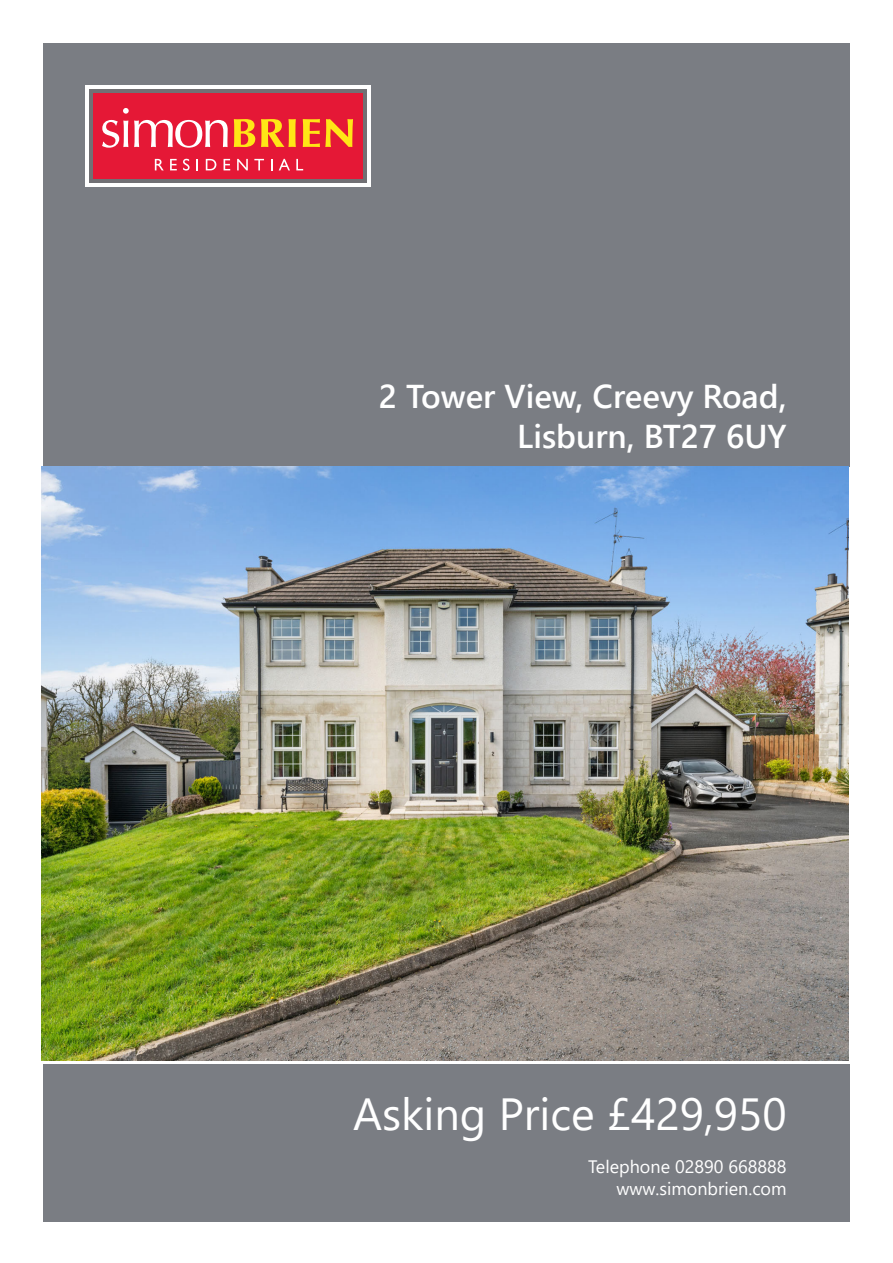
<style>
.page{position:relative;width:893px;height:1263px;background:#fff}
.page>*{position:absolute;margin:0;border:0;box-sizing:border-box;transform-origin:0 0}
._4-Front_Cover_Price{font:45px "Segoe UI";color:#fff}
._5-Front_Cover_Prop{font:600 33px "Segoe UI";color:#fff}
._7-Front_Cover_Conta{font:18px "Segoe UI";color:#fff}
</style>
<div class="page">
<div style="left:43px;top:43px;width:807px;height:424px;background:#7a7d83"></div>
<div style="left:43px;top:1064px;width:807px;height:157px;background:#7a7d83"></div>
<img style="left:42px;top:466px;width:806px;height:594px">
<div style="left:85px;top:85px;width:286px;height:102px;background:#fff"></div>
<div style="left:89px;top:89px;width:278px;height:94px;background:#717074"></div>
<div style="left:93px;top:93px;width:270px;height:86px;background:#e51836"></div>
<svg style="left:102px;top:108px;width:126px;height:40px"></svg>
<svg style="left:234px;top:119px;width:21px;height:28px"></svg>
<svg style="left:261px;top:119px;width:35px;height:28px"></svg>
<svg style="left:303px;top:119px;width:50px;height:28px"></svg>
<svg style="left:155px;top:159px;width:9px;height:11px"></svg>
<svg style="left:170px;top:159px;width:7px;height:11px"></svg>
<svg style="left:183px;top:159px;width:7px;height:12px"></svg>
<svg style="left:196px;top:159px;width:2px;height:11px"></svg>
<svg style="left:206px;top:159px;width:10px;height:11px"></svg>
<svg style="left:224px;top:159px;width:6px;height:11px"></svg>
<svg style="left:237px;top:159px;width:11px;height:11px"></svg>
<svg style="left:254px;top:159px;width:10px;height:11px"></svg>
<svg style="left:279px;top:159px;width:11px;height:11px"></svg>
<svg style="left:296px;top:159px;width:7px;height:11px"></svg>
<p class="_5-Front_Cover_Prop" style="left:379px;top:365px;width:409px">2 Tower View, Creevy Road,</p>
<p class="_5-Front_Cover_Prop" style="left:517px;top:405px;width:271px">Lisburn, BT27 6UY</p>
<p class="_4-Front_Cover_Price" style="left:353px;top:1071px;width:435px">Asking Price £429,950</p>
<p class="_7-Front_Cover_Conta" style="left:588px;top:1150px;width:200px">Telephone 02890 668888</p>
<p class="_7-Front_Cover_Conta" style="left:616px;top:1171px;width:172px">www.simonbrien.com</p>
</div>
